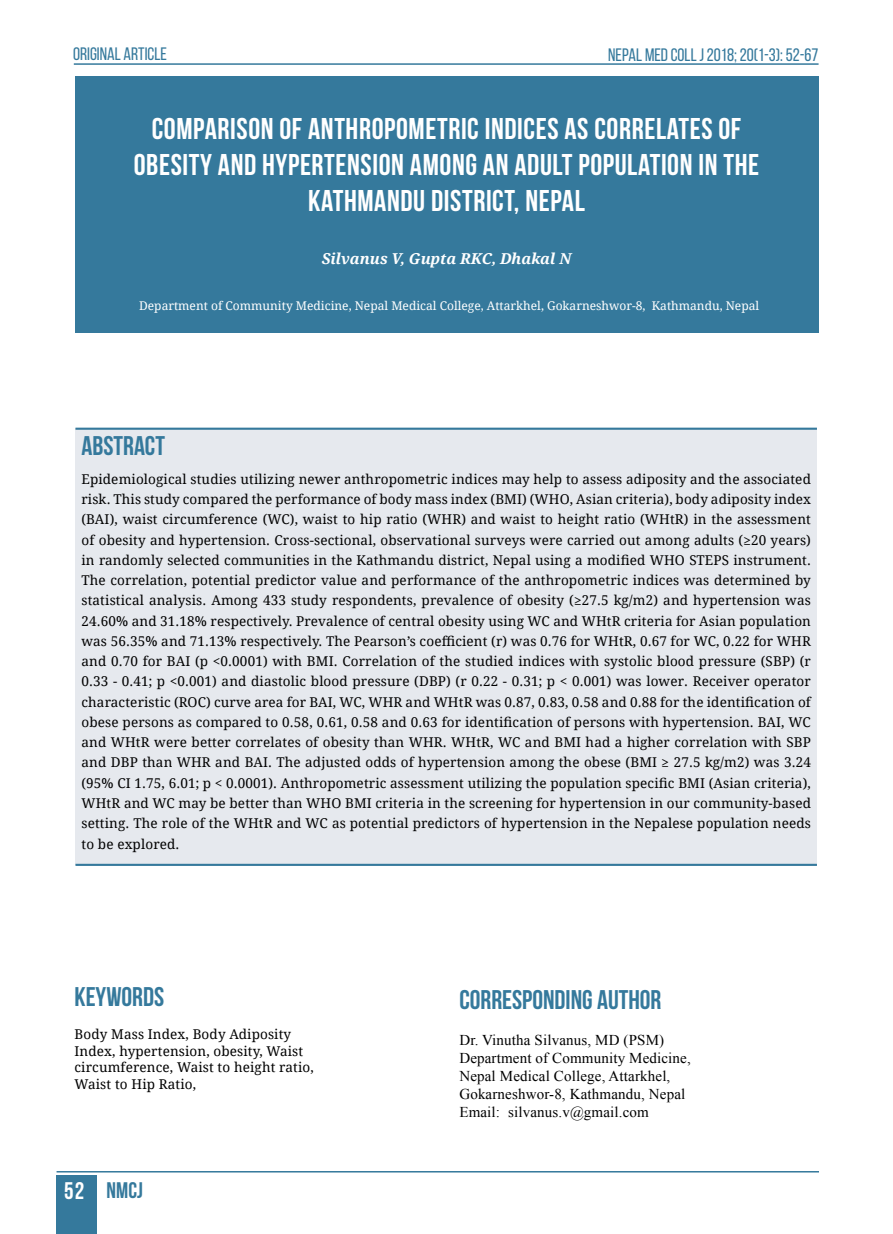
<style>
.page{position:relative;width:893px;height:1234px;background:#fff}
.page>*{position:absolute;margin:0;border:0;box-sizing:border-box;transform-origin:0 0}
.t1{font:700 30px/36px "Bebas Neue";letter-spacing:.02em;color:#fff;text-align:center}
.t2{font:700 27px "Bebas Neue";color:#35799c}
.t3{font:700 22.5px "Bebas Neue";color:#35799c}
.t4{font:18px "Bebas Neue";color:#35799c}
.t5{font:700 16.5px "Bebas Neue";letter-spacing:.04em;color:#35799c}
.t6{font:15px/18px "Times New Roman";letter-spacing:.01em;color:#000}
.t7{font:italic 700 15px "Droid Serif";color:#fff}
.t8{font:13.5px/20.2px "Droid Serif";letter-spacing:.01em;color:#000;text-align:justify}
.t9{font:12px "Droid Serif";color:#fff}
.s1{font-size:24px;color:#fff}
</style>
<div class="page">
<hr style="left:74px;top:63px;width:745px;height:2px;background:#35799c">
<div style="left:57px;top:1174px;width:40px;height:59px;background:#35799c"></div>
<hr style="left:57px;top:1170px;width:762px;height:2px;background:#35799c">
<div style="left:75px;top:77px;width:743px;height:256px;background:#35799c"></div>
<div style="left:75px;top:428px;width:742px;height:436px;background:#e6e9ee"></div>
<hr style="left:75px;top:427px;width:742px;height:2px;background:#35799c">
<hr style="left:75px;top:863px;width:742px;height:2px;background:#35799c">
<p class="t5" style="left:73px;top:44px;width:189px">NEPAL MEDICAL COLLEGE JOURNAL</p>
<h3 class="t4" style="left:73px;top:44px;width:95px">ORIGINAL ARTICLE</h3>
<h3 class="t4" style="left:608px;top:45px;width:212px">NEPAL MED COLL J 2018; 20(1-3): 52-67</h3>
<h1 class="t1" style="left:134px;top:110px;width:627px">COMPARISON OF ANTHROPOMETRIC INDICES AS CORRELATES OF<br>OBESITY AND HYPERTENSION AMONG AN ADULT POPULATION IN THE<br>KATHMANDU DISTRICT, NEPAL</h1>
<p class="t7" style="left:322px;top:248px;width:251px">Silvanus V, Gupta RKC, Dhakal N</p>
<p class="t9" style="left:139px;top:298px;width:622px">Department of Community Medicine, Nepal Medical College, Attarkhel, Gokarneshwor-8, Kathmandu, Nepal</p>
<h2 class="t2" style="left:81px;top:430px;width:85px">ABSTRACT</h2>
<p class="t8" style="left:81px;top:468px;width:731px">Epidemiological studies utilizing newer anthropometric indices may help to assess adiposity and the associated risk. This study compared the performance of body mass index (BMI) (WHO, Asian criteria), body adiposity index (BAI), waist circumference (WC), waist to hip ratio (WHR) and waist to height ratio (WHtR) in the assessment of obesity and hypertension. Cross-sectional, observational surveys were carried out among adults (≥20 years) in randomly selected communities in the Kathmandu district, Nepal using a modified WHO STEPS instrument.<br>The correlation, potential predictor value and performance of the anthropometric indices was determined by statistical analysis. Among 433 study respondents, prevalence of obesity (≥27.5 kg/m2) and hypertension was 24.60% and 31.18% respectively. Prevalence of central obesity using WC and WHtR criteria for Asian population was 56.35% and 71.13% respectively. The Pearson’s coefficient (r) was 0.76 for WHtR, 0.67 for WC, 0.22 for WHR and 0.70 for BAI (p &lt;0.0001) with BMI. Correlation of the studied indices with systolic blood pressure (SBP) (r 0.33 - 0.41; p &lt;0.001) and diastolic blood pressure (DBP) (r 0.22 - 0.31; p &lt; 0.001) was lower. Receiver operator characteristic (ROC) curve area for BAI, WC, WHR and WHtR was 0.87, 0.83, 0.58 and 0.88 for the identification of obese persons as compared to 0.58, 0.61, 0.58 and 0.63 for identification of persons with hypertension. BAI, WC and WHtR were better correlates of obesity than WHR. WHtR, WC and BMI had a higher correlation with SBP and DBP than WHR and BAI. The adjusted odds of hypertension among the obese (BMI ≥ 27.5 kg/m2) was 3.24 (95% CI 1.75, 6.01; p &lt; 0.0001). Anthropometric assessment utilizing the population specific BMI (Asian criteria), WHtR and WC may be better than WHO BMI criteria in the screening for hypertension in our community-based setting. The role of the WHtR and WC as potential predictors of hypertension in the Nepalese population needs to be explored.</p>
<h2 class="t2" style="left:75px;top:982px;width:91px">KEYWORDS</h2>
<p class="t8" style="left:75px;top:1025px;width:241px;line-height:16.5px;text-align:left">Body Mass Index, Body Adiposity<br>Index, hypertension, obesity, Waist circumference, Waist to height ratio,<br>Waist to Hip Ratio,</p>
<h3 class="t3" style="left:64px;top:1177px;width:80px"><span class="s1">52</span> NMCJ</h3>
<h2 class="t2" style="left:459px;top:984px;width:204px">CORRESPONDING AUTHOR</h2>
<p class="t6" style="left:459px;top:1030px;width:233px">Dr. Vinutha Silvanus, MD (PSM)<br>Department of Community Medicine, Nepal Medical College, Attarkhel, Gokarneshwor-8, Kathmandu, Nepal Email: silvanus.v@gmail.com</p>
</div>
